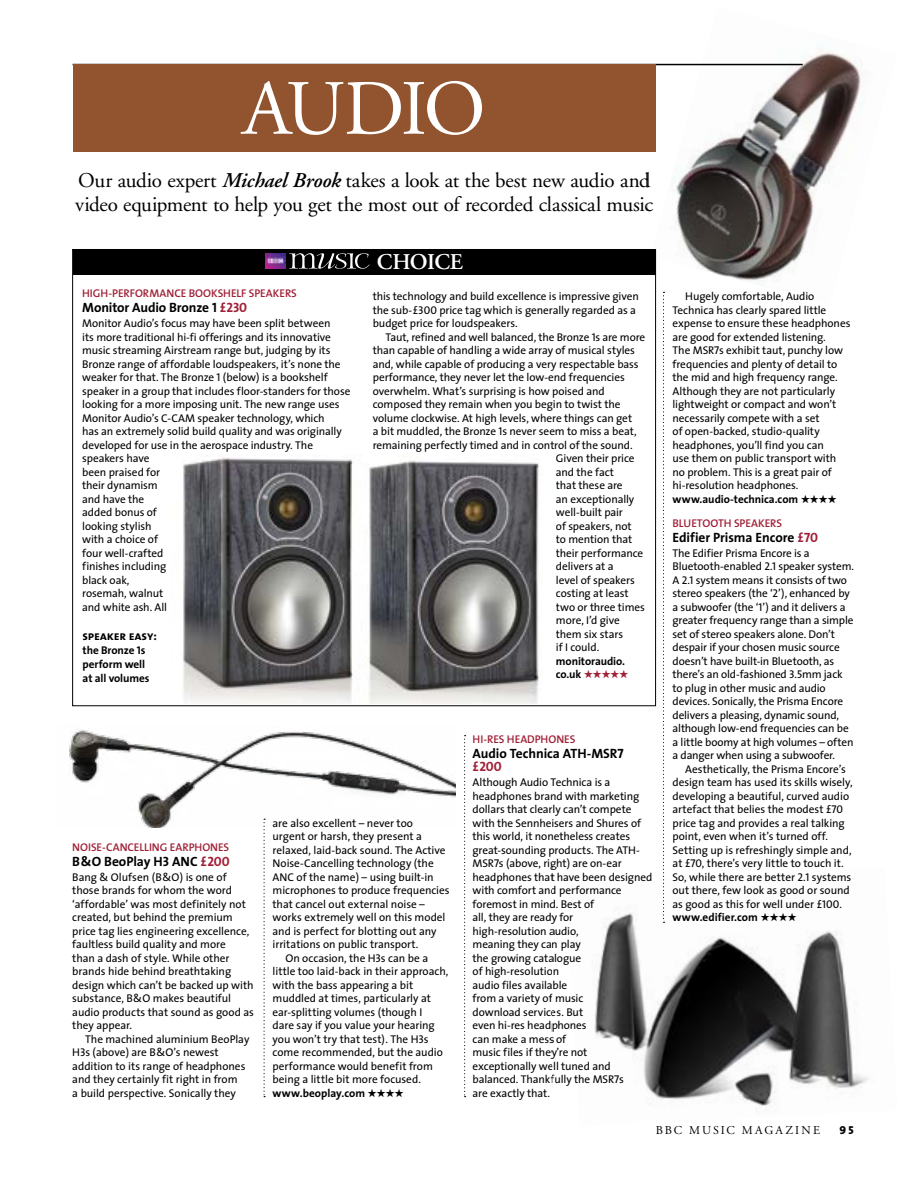
<style>
.page{position:relative;width:919px;height:1178px;background:#fff}
.page>*{position:absolute;margin:0;border:0;box-sizing:border-box;transform-origin:0 0}
.t1{font:78px "Music Garamond";letter-spacing:-.045em;color:#fff}
.t2{font:600 22.5px "Music Garamond";letter-spacing:-.03em;color:#fff}
.t3{font:21px/24px "Music Garamond";letter-spacing:-.015em;color:#000}
.t4{font:15px "Music The Sans Bold Caps";color:#000}
.t5{font:700 13.5px "Music The Sans";letter-spacing:-.01em;color:#000}
.t6{font:700 13.5px "Music The Sans";color:#a02037}
.t7{font:12.75px "Music The Sans Bold Caps";letter-spacing:-.015em;color:#000}
.t8{font:12px "Music Garamond";letter-spacing:.17em;color:#000}
.t9{font:11.25px/13.5px "Music The Sans";letter-spacing:-.01em;color:#000}
.t10{font:600 11.25px "Music The Sans";letter-spacing:-.005em;color:#a02037}
.t11{font:700 11.25px/14.2px "Music The Sans";letter-spacing:-.005em;color:#000}
.s1{font-weight:600;font-style:italic}
.s2{color:#a02037}
.s3{font-weight:700}
</style>
<div class="page">
<div style="left:73px;top:64px;width:582px;height:88px;background:#91542e"></div>
<svg style="left:263px;top:829px;width:2px;height:268px"></svg>
<svg style="left:464px;top:735px;width:1px;height:362px"></svg>
<svg style="left:663px;top:305px;width:1px;height:562px"></svg>
<img style="left:183px;top:457px;width:356px;height:247px">
<img style="left:69px;top:728px;width:386px;height:99px">
<img style="left:650px;top:48px;width:217px;height:257px">
<img style="left:594px;top:868px;width:275px;height:243px">
<div style="left:73px;top:249px;width:582px;height:26px;background:#000"></div>
<svg style="left:289px;top:253px;width:80px;height:16px"></svg>
<img style="left:265px;top:253px;width:20px;height:15px">
<h1 class="t1" style="left:242px;top:66px;width:244px">AUDIO</h1>
<h3 class="t3" style="left:75px;top:169px;width:579px">Our audio expert <span class="s1">Michael Brook</span> takes a look at the best new audio and video equipment to help you get the most out of recorded classical music</h3>
<p class="t10" style="left:82px;top:284px;width:216px">HIGH-PERFORMANCE BOOKSHELF SPEAKERS</p>
<p class="t5" style="left:82px;top:296px;width:166px">Monitor Audio Bronze 1 <span class="s2">£230</span></p>
<p class="t9" style="left:82px;top:316px;width:270px">Monitor Audio’s focus may have been split between<br>its more traditional hi-fi offerings and its innovative music streaming Airstream range but, judging by its<br>Bronze range of affordable loudspeakers, it’s none the weaker for that. The Bronze 1 (below) is a bookshelf speaker in a group that includes floor-standers for those looking for a more imposing unit. The new range uses<br>Monitor Audio’s C-CAM speaker technology, which<br>has an extremely solid build quality and was originally developed for use in the aerospace industry. The speakers have<br>been praised for<br>their dynamism<br>and have the<br>added bonus of<br>looking stylish<br>with a choice of<br>four well-crafted<br>finishes including<br>black oak,<br>rosemah, walnut<br>and white ash. All</p>
<p class="t7" style="left:83px;top:625px;width:76px">speaker easy:</p>
<p class="t11" style="left:83px;top:643px;width:68px">the Bronze 1s perform well at all volumes</p>
<h2 class="t2" style="left:377px;top:249px;width:87px">CHOICE</h2>
<p class="t9" style="left:373px;top:289px;width:267px">this technology and build excellence is impressive given the sub-£300 price tag which is generally regarded as a budget price for loudspeakers.</p>
<p class="t9" style="left:385px;top:330px;width:261px">Taut, refined and well balanced, the Bronze 1s are more</p>
<p class="t9" style="left:373px;top:343px;width:264px">than capable of handling a wide array of musical styles</p>
<p class="t9" style="left:373px;top:357px;width:267px">and, while capable of producing a very respectable bass</p>
<p class="t9" style="left:373px;top:370px;width:254px">performance, they never let the low-end frequencies</p>
<p class="t9" style="left:373px;top:384px;width:233px">overwhelm. What’s surprising is how poised and</p>
<p class="t9" style="left:373px;top:397px;width:249px">composed they remain when you begin to twist the</p>
<p class="t9" style="left:373px;top:411px;width:261px">volume clockwise. At high levels, where things can get</p>
<p class="t9" style="left:373px;top:424px;width:265px">a bit muddled, the Bronze 1s never seem to miss a beat,</p>
<p class="t9" style="left:373px;top:438px;width:261px">remaining perfectly timed and in control of the sound.</p>
<p class="t9" style="left:556px;top:451px;width:80px">Given their price</p>
<p class="t9" style="left:556px;top:465px;width:60px">and the fact</p>
<p class="t9" style="left:556px;top:478px;width:68px">that these are</p>
<p class="t9" style="left:556px;top:492px;width:80px">an exceptionally</p>
<p class="t9" style="left:556px;top:505px;width:68px">well-built pair</p>
<p class="t9" style="left:556px;top:519px;width:77px">of speakers, not</p>
<p class="t9" style="left:556px;top:532px;width:78px">to mention that</p>
<p class="t9" style="left:556px;top:546px;width:89px">their performance</p>
<p class="t9" style="left:556px;top:559px;width:59px">delivers at a</p>
<p class="t9" style="left:556px;top:573px;width:80px">level of speakers</p>
<p class="t9" style="left:556px;top:586px;width:74px">costing at least</p>
<p class="t9" style="left:556px;top:600px;width:90px">two or three times</p>
<p class="t9" style="left:556px;top:613px;width:65px">more, I’d give</p>
<p class="t9" style="left:556px;top:627px;width:69px">them six stars</p>
<p class="t9" style="left:556px;top:640px;width:45px">if I could.</p>
<p class="t11" style="left:556px;top:654px;width:74px;line-height:13.5px">monitoraudio. co.uk <span class="s2">★★★★★</span></p>
<p class="t10" style="left:72px;top:837px;width:158px">NOISE-CANCELLING EARPHONES</p>
<p class="t5" style="left:72px;top:850px;width:159px">B&amp;O BeoPlay H3 ANC <span class="s2">£200</span></p>
<p class="t9" style="left:72px;top:870px;width:183px">Bang &amp; Olufsen (B&amp;O) is one of those brands for whom the word ‘affordable’ was most definitely not created, but behind the premium price tag lies engineering excellence, faultless build quality and more<br>than a dash of style. While other brands hide behind breathtaking design which can’t be backed up with substance, B&amp;O makes beautiful audio products that sound as good as they appear.</p>
<p class="t9" style="left:72px;top:1032px;width:178px;text-indent:13px">The machined aluminium BeoPlay H3s (above) are B&amp;O’s newest addition to its range of headphones and they certainly fit right in from<br>a build perspective. Sonically they</p>
<p class="t9" style="left:272px;top:816px;width:142px">are also excellent – never too</p>
<p class="t9" style="left:272px;top:829px;width:151px">urgent or harsh, they present a</p>
<p class="t9" style="left:272px;top:843px;width:174px">relaxed, laid-back sound. The Active</p>
<p class="t9" style="left:272px;top:856px;width:163px">Noise-Cancelling technology (the</p>
<p class="t9" style="left:272px;top:870px;width:162px">ANC of the name) – using built-in</p>
<p class="t9" style="left:272px;top:883px;width:178px">microphones to produce frequencies</p>
<p class="t9" style="left:272px;top:897px;width:154px">that cancel out external noise –</p>
<p class="t9" style="left:272px;top:910px;width:174px">works extremely well on this model</p>
<p class="t9" style="left:272px;top:924px;width:165px">and is perfect for blotting out any</p>
<p class="t9" style="left:272px;top:937px;width:147px">irritations on public transport.</p>
<p class="t9" style="left:285px;top:951px;width:144px">On occasion, the H3s can be a</p>
<p class="t9" style="left:272px;top:964px;width:177px">little too laid-back in their approach,</p>
<p class="t9" style="left:272px;top:978px;width:142px">with the bass appearing a bit</p>
<p class="t9" style="left:272px;top:991px;width:160px">muddled at times, particularly at</p>
<p class="t9" style="left:272px;top:1005px;width:151px">ear-splitting volumes (though I</p>
<p class="t9" style="left:272px;top:1018px;width:164px">dare say if you value your hearing</p>
<p class="t9" style="left:272px;top:1032px;width:157px">you won’t try that test). The H3s</p>
<p class="t9" style="left:272px;top:1045px;width:172px">come recommended, but the audio</p>
<p class="t9" style="left:272px;top:1059px;width:162px">performance would benefit from</p>
<p class="t9" style="left:272px;top:1072px;width:150px">being a little bit more focused.</p>
<p class="t11" style="left:272px;top:1085px;width:133px">www.beoplay.com ★★★★</p>
<p class="t10" style="left:472px;top:729px;width:104px">HI-RES HEADPHONES</p>
<p class="t5" style="left:472px;top:742px;width:152px">Audio Technica ATH-MSR7</p>
<p class="t6" style="left:472px;top:755px;width:31px">£200</p>
<p class="t9" style="left:472px;top:775px;width:181px">Although Audio Technica is a headphones brand with marketing dollars that clearly can’t compete with the Sennheisers and Shures of this world, it nonetheless creates great-sounding products. The ATH-<br>MSR7s (above, right) are on-ear headphones that have been designed with comfort and performance foremost in mind. Best of<br>all, they are ready for<br>high-resolution audio,<br>meaning they can play<br>the growing catalogue<br>of high-resolution<br>audio files available<br>from a variety of music<br>download services. But<br>even hi-res headphones<br>can make a mess of<br>music files if they’re not exceptionally well tuned and balanced. Thankfully the MSR7s<br>are exactly that.</p>
<p class="t9" style="left:672px;top:289px;width:179px;text-indent:13px">Hugely comfortable, Audio<br>Technica has clearly spared little expense to ensure these headphones are good for extended listening.<br>The MSR7s exhibit taut, punchy low frequencies and plenty of detail to the mid and high frequency range.<br>Although they are not particularly lightweight or compact and won’t necessarily compete with a set<br>of open-backed, studio-quality headphones, you’ll find you can<br>use them on public transport with no problem. This is a great pair of hi-resolution headphones. <span class="s3">www.audio-technica.com</span> ★★★★</p>
<p class="t10" style="left:672px;top:513px;width:111px">BLUETOOTH SPEAKERS</p>
<p class="t5" style="left:672px;top:526px;width:147px">Edifier Prisma Encore <span class="s2">£70</span></p>
<p class="t9" style="left:672px;top:546px;width:183px">The Edifier Prisma Encore is a Bluetooth-enabled 2.1 speaker system.<br>A 2.1 system means it consists of two stereo speakers (the ‘2’), enhanced by a subwoofer (the ‘1’) and it delivers a greater frequency range than a simple set of stereo speakers alone. Don’t despair if your chosen music source doesn’t have built-in Bluetooth, as there’s an old-fashioned 3.5mm jack to plug in other music and audio devices. Sonically, the Prisma Encore delivers a pleasing, dynamic sound, although low-end frequencies can be a little boomy at high volumes – often a danger when using a subwoofer.</p>
<p class="t9" style="left:672px;top:762px;width:182px;text-indent:13px">Aesthetically, the Prisma Encore’s design team has used its skills wisely, developing a beautiful, curved audio artefact that belies the modest £70 price tag and provides a real talking point, even when it’s turned off.<br>Setting up is refreshingly simple and, at £70, there’s very little to touch it.<br>So, while there are better 2.1 systems out there, few look as good or sound as good as this for well under £100. <span class="s3">www.edifier.com</span> ★★★★</p>
<p class="t8" style="left:655px;top:1123px;width:166px">BBC MUSIC MAGAZINE</p>
<h3 class="t4" style="left:839px;top:1116px;width:16px">95</h3>
</div>
